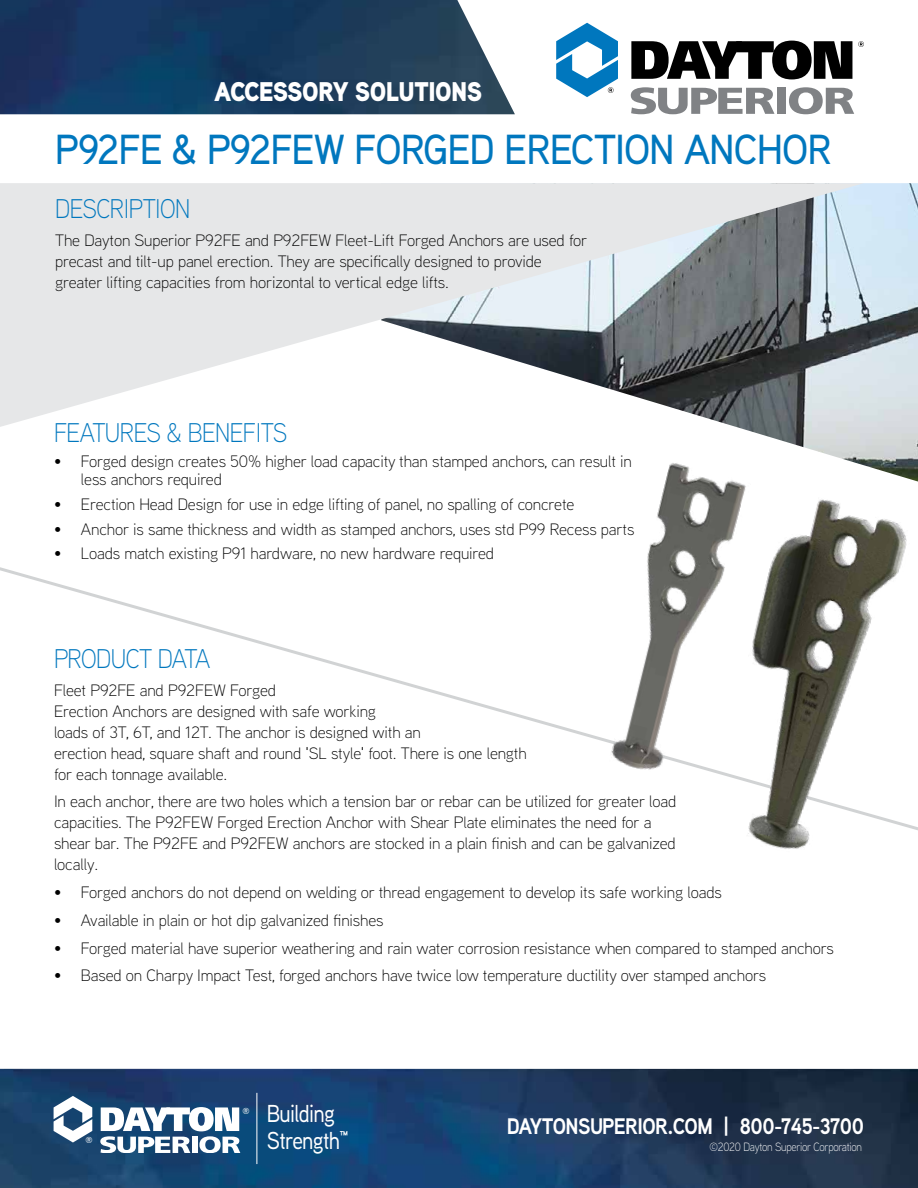
<style>
.page{position:relative;width:918px;height:1188px;background:#fff}
.page>*{position:absolute;margin:0;border:0;box-sizing:border-box;transform-origin:0 0}
.t1{font:500 42px "Aaux Pro OT";letter-spacing:-.025em;color:#0077be;scale:.95 1}
.t2{font:300 27px "Aaux Next";letter-spacing:-.025em;color:#0077be;scale:.9 1}
.t3{font:900 27px "Aaux Next";letter-spacing:-.025em;color:#fff;scale:.9 1}
.t4{font:500 24.45px/27.3px "Aaux Next";letter-spacing:-.03em;color:#fff;scale:.89 1}
.t5{font:700 22.5px "Aaux Next";letter-spacing:-.025em;color:#fff;scale:.9 1}
.t6{font:300 16.5px/21px "Aaux Next";letter-spacing:-.01em;color:#000}
.t7{font:300 12px "Aaux Next";letter-spacing:-.025em;color:#fff;scale:.9 1}
.t8{font:8.55px "Humanist 777 BT Roman B";color:#fff}
</style>
<div class="page">
<svg style="left:0;top:567px;width:513px;height:149px"></svg>
<img style="left:737px;top:183px;width:181px;height:298px">
<svg style="left:0;top:183px;width:864px;height:244px;fill:#e6e7e8"></svg>
<img style="left:0;top:1069px;width:918px;height:119px">
<img style="left:0;top:0;width:515px;height:114px">
<svg style="left:631px;top:41px;width:221px;height:38px"></svg>
<svg style="left:631px;top:87px;width:144px;height:27px"></svg>
<div style="left:777px;top:88px;width:9px;height:26px;background:#808285"></div>
<svg style="left:789px;top:87px;width:65px;height:27px"></svg>
<svg style="left:556px;top:23px;width:62px;height:74px"></svg>
<svg style="left:858px;top:41px;width:6px;height:6px"></svg>
<svg style="left:54px;top:1096px;width:38px;height:47px"></svg>
<svg style="left:100px;top:1107px;width:140px;height:45px"></svg>
<hr style="left:257px;top:1093px;width:1px;height:71px;background:#fff">
<img style="left:730px;top:481px;width:188px;height:368px">
<img style="left:513px;top:462px;width:315px;height:315px">
<h2 class="t3" style="left:214px;top:72px;width:299px">ACCESSORY SOLUTIONS</h2>
<h1 class="t1" style="left:55px;top:123px;width:819px">P92FE &amp; P92FEW FORGED ERECTION ANCHOR</h1>
<h2 class="t2" style="left:55px;top:191px;width:152px">DESCRIPTION</h2>
<p class="t6" style="left:55px;top:229px;width:534px">The Dayton Superior P92FE and P92FEW Fleet-Lift Forged Anchors are used for precast and tilt-up panel erection. They are specifically designed to provide greater lifting capacities from horizontal to vertical edge lifts.</p>
<h2 class="t2" style="left:54px;top:415px;width:261px">FEATURES &amp; BENEFITS</h2>
<p class="t6" style="left:81px;top:452px;width:552px;line-height:18px;text-indent:-27px">• Forged design creates 50% higher load capacity than stamped anchors, can result in less anchors required</p>
<p class="t6" style="left:54px;top:493px;width:522px">• Erection Head Design for use in edge lifting of panel, no spalling of concrete</p>
<p class="t6" style="left:54px;top:518px;width:582px">• Anchor is same thickness and width as stamped anchors, uses std P99 Recess parts</p>
<p class="t6" style="left:54px;top:542px;width:442px">• Loads match existing P91 hardware, no new hardware required</p>
<h2 class="t2" style="left:54px;top:641px;width:175px">PRODUCT DATA</h2>
<p class="t6" style="left:54px;top:679px;width:474px">Fleet P92FE and P92FEW Forged<br>Erection Anchors are designed with safe working<br>loads of 3T, 6T, and 12T. The anchor is designed with an<br>erection head, square shaft and round 'SL style' foot. There is one length for each tonnage available.</p>
<p class="t6" style="left:54px;top:790px;width:624px">In each anchor, there are two holes which a tension bar or rebar can be utilized for greater load capacities. The P92FEW Forged Erection Anchor with Shear Plate eliminates the need for a shear bar. The P92FE and P92FEW anchors are stocked in a plain finish and can be galvanized locally.</p>
<p class="t6" style="left:54px;top:881px;width:669px">• Forged anchors do not depend on welding or thread engagement to develop its safe working loads</p>
<p class="t6" style="left:54px;top:909px;width:331px">• Available in plain or hot dip galvanized finishes</p>
<p class="t6" style="left:54px;top:937px;width:781px">• Forged material have superior weathering and rain water corrosion resistance when compared to stamped anchors</p>
<p class="t6" style="left:54px;top:964px;width:714px">• Based on Charpy Impact Test, forged anchors have twice low temperature ductility over stamped anchors</p>
<p class="t8" style="left:86px;top:1134px;width:9px">®</p>
<p class="t8" style="left:243px;top:1106px;width:9px">®</p>
<h3 class="t4" style="left:267px;top:1099px;width:93px">Building<br>Strength<sup>™</sup></h3>
<h3 class="t5" style="left:507px;top:1110px;width:398px">DAYTONSUPERIOR.COM | 800-745-3700</h3>
<p class="t7" style="left:709px;top:1139px;width:171px">©2020 Dayton Superior Corporation</p>
</div>
